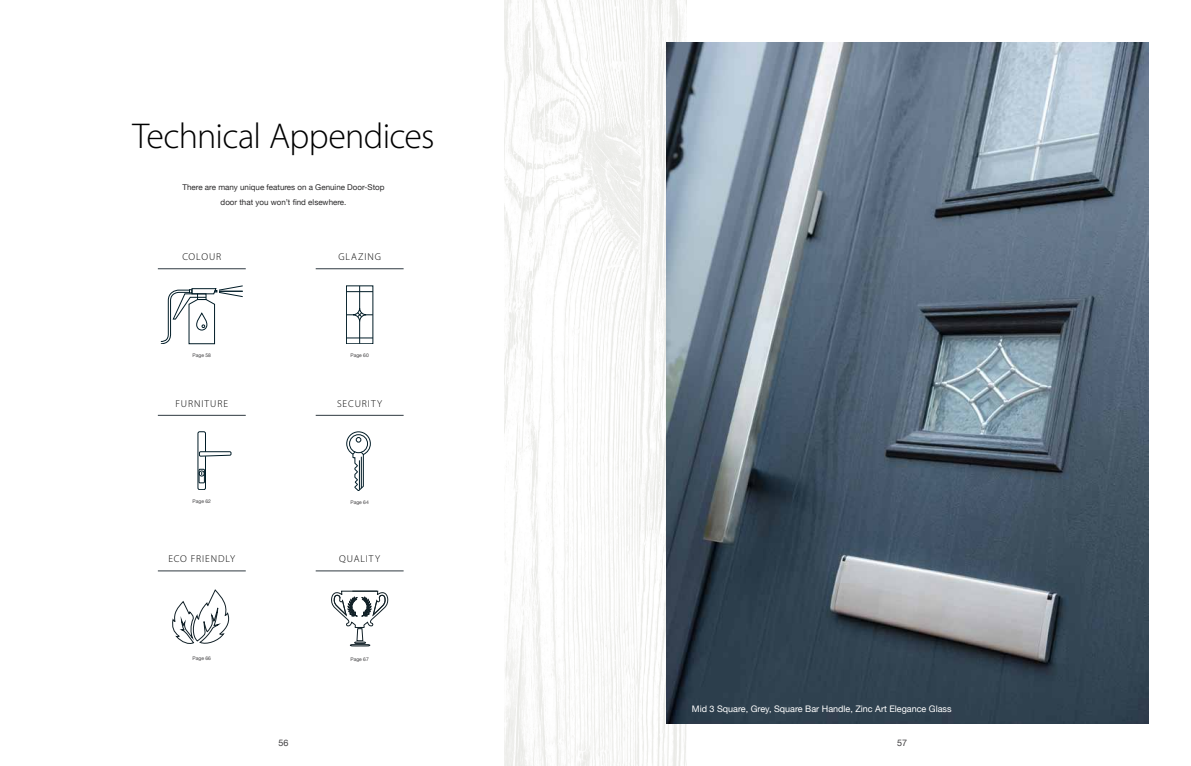
<style>
.page{position:relative;width:1191px;height:766px;background:#fff}
.page>*{position:absolute;margin:0;border:0;box-sizing:border-box;transform-origin:0 0}
.t1{font:300 36px "Myriad Pro";letter-spacing:-.02em;color:#000}
.t2{font:300 10px "Myriad Pro";letter-spacing:.09em;color:#000}
.t3{font:9px "Helvetica Neue";color:#fff}
.t4{font:9px "Helvetica Neue";color:#414042}
.t5{font:8px/15px "Helvetica Neue";color:#292829;text-align:center}
.t6{font:5px "Helvetica Neue";color:#414042}
</style>
<div class="page">
<img style="left:505px;top:0;width:181px;height:765px">
<hr style="left:158px;top:268px;width:88px;height:1px;background:#2f3a41">
<svg style="left:161px;top:285px;width:82px;height:59px"></svg>
<hr style="left:316px;top:268px;width:87px;height:1px;background:#2f3a41">
<svg style="left:346px;top:286px;width:27px;height:57px"></svg>
<hr style="left:158px;top:415px;width:88px;height:1px;background:#2f3a41">
<div style="left:198px;top:431px;width:8px;height:58px;border:1px solid #001c27;border-radius:2px"></div>
<div style="left:199px;top:469px;width:6px;height:14px;border:1px solid #001c27"></div>
<svg style="left:199px;top:470px;width:5px;height:6px"></svg>
<svg style="left:199px;top:451px;width:32px;height:5px"></svg>
<hr style="left:316px;top:570px;width:87px;height:1px;background:#2f3a41">
<svg style="left:331px;top:590px;width:57px;height:56px"></svg>
<hr style="left:316px;top:415px;width:87px;height:1px;background:#2f3a41">
<svg style="left:346px;top:431px;width:25px;height:59px"></svg>
<hr style="left:361px;top:456px;width:1px;height:32px;background:#001c27">
<hr style="left:158px;top:570px;width:88px;height:1px;background:#2f3a41">
<img style="left:666px;top:43px;width:482px;height:680px">
<svg style="left:172px;top:589px;width:58px;height:55px"></svg>
<h1 class="t1" style="left:133px;top:114px;width:303px">Technical Appendices</h1>
<p class="t5" style="left:183px;top:180px;width:203px">There are many unique features on a Genuine Door-Stop door that you won’t find elsewhere.</p>
<p class="t2" style="left:182px;top:250px;width:40px">COLOUR</p>
<p class="t2" style="left:338px;top:250px;width:44px">GLAZING</p>
<p class="t6" style="left:193px;top:352px;width:20px">Page 58</p>
<p class="t6" style="left:350px;top:352px;width:20px">Page 60</p>
<p class="t2" style="left:175px;top:397px;width:54px">FURNITURE</p>
<p class="t2" style="left:337px;top:397px;width:46px">SECURITY</p>
<p class="t6" style="left:193px;top:497px;width:20px">Page 62</p>
<p class="t6" style="left:350px;top:498px;width:20px">Page 64</p>
<p class="t2" style="left:168px;top:552px;width:68px">ECO FRIENDLY</p>
<p class="t2" style="left:339px;top:552px;width:42px">QUALITY</p>
<p class="t6" style="left:193px;top:654px;width:20px">Page 66</p>
<p class="t6" style="left:350px;top:655px;width:20px">Page 67</p>
<p class="t3" style="left:692px;top:702px;width:261px">Mid 3 Square, Grey, Square Bar Handle, Zinc Art Elegance Glass</p>
<p class="t4" style="left:278px;top:736px;width:12px">56</p>
<p class="t4" style="left:897px;top:736px;width:12px">57</p>
</div>
